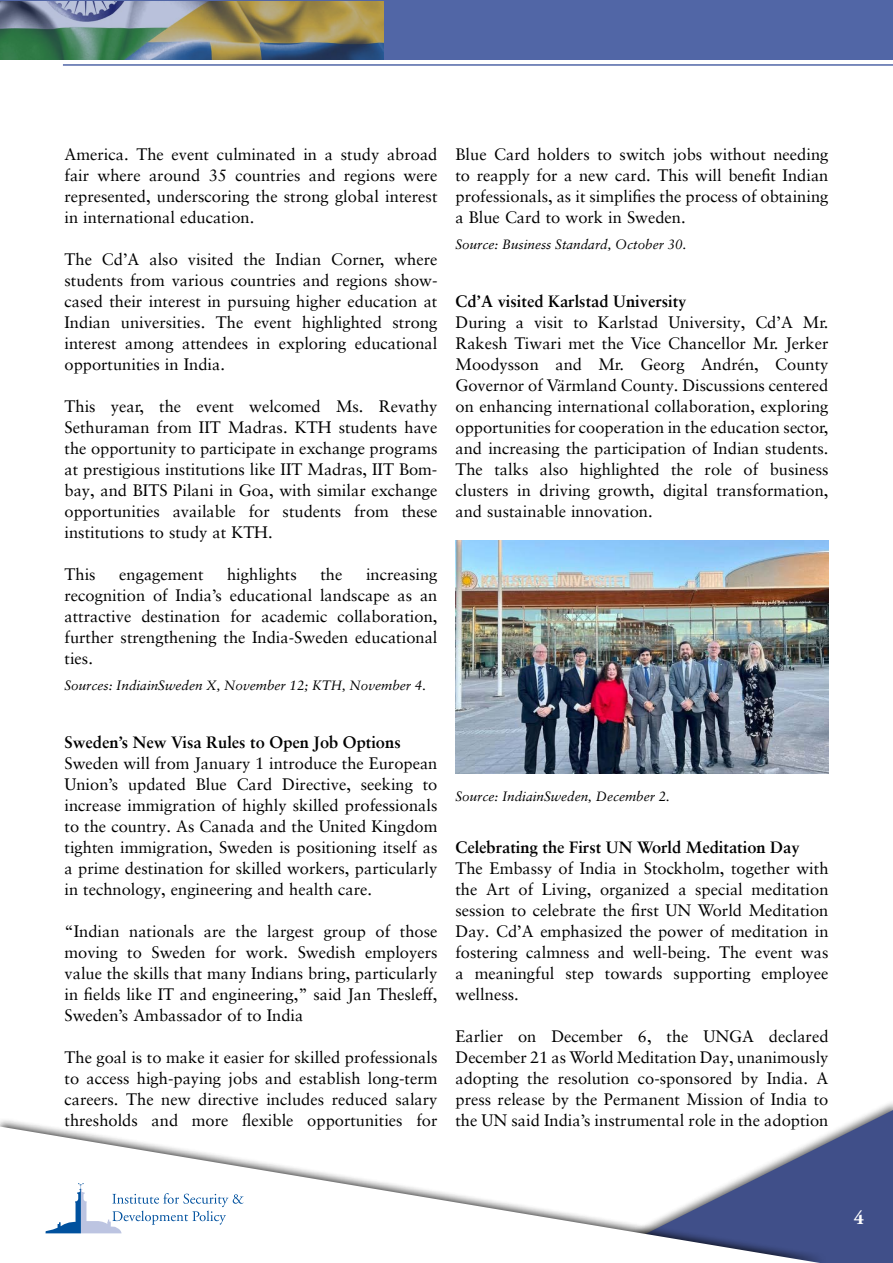
<style>
.page{position:relative;width:893px;height:1263px;background:#fff}
.page>*{position:absolute;margin:0;border:0;box-sizing:border-box;transform-origin:0 0}
.t1{font:700 19.5px "Adobe Garamond Pro";color:#fff}
.t2{font:16.5px/21px "Sabon";color:#000;text-align:justify}
.t3{font:700 16.5px "Sabon";color:#000}
.t4{font:italic 13.5px "Sabon";color:#000}
</style>
<div class="page">
<hr style="left:63px;top:64px;width:830px;height:2px;background:#5066a7">
<svg style="left:828px;top:1110px;width:65px;height:153px;background:#505e92"></svg>
<div style="left:0;top:1117px;width:828px;height:146px;background:#000;opacity:.75"></div>
<svg style="left:0;top:1126px;width:820px;height:137px"></svg>
<div style="left:0;top:0;width:893px;height:60px;background:#5166a6"></div>
<img style="left:0;top:2px;width:384px;height:58px">
<svg style="left:45px;top:1183px;width:199px;height:50px"></svg>
<img style="left:455px;top:540px;width:373px;height:233px">
<p class="t2" style="left:64px;top:143px;width:374px">America. The event culminated in a study abroad fair where around 35 countries and regions were represented, underscoring the strong global interest in international education.</p>
<p class="t2" style="left:64px;top:248px;width:374px">The Cd’A also visited the Indian Corner, where students from various countries and regions show&shy;cased their interest in pursuing higher education at Indian universities. The event highlighted strong interest among attendees in exploring educational opportunities in India.</p>
<p class="t2" style="left:64px;top:395px;width:374px">This year, the event welcomed Ms. Revathy Sethuraman from IIT Madras. KTH students have the opportunity to participate in exchange programs at prestigious institutions like IIT Madras, IIT Bom&shy;bay, and BITS Pilani in Goa, with similar exchange opportunities available for students from these institutions to study at KTH.</p>
<p class="t2" style="left:64px;top:563px;width:33px">This</p>
<p class="t2" style="left:119px;top:563px;width:86px">engagement</p>
<p class="t2" style="left:227px;top:563px;width:71px">highlights</p>
<p class="t2" style="left:320px;top:563px;width:23px">the</p>
<p class="t2" style="left:64px;top:563px;width:374px;text-indent:301px">increasing recognition of India’s educational landscape as an attractive destination for academic collaboration, further strengthening the India-Sweden educational ties.</p>
<p class="t4" style="left:64px;top:677px;width:363px">Sources: IndiainSweden X, November 12; KTH, November 4.</p>
<p class="t3" style="left:64px;top:732px;width:338px">Sweden’s New Visa Rules to Open Job Options</p>
<p class="t2" style="left:64px;top:752px;width:374px">Sweden will from January 1 introduce the European Union’s updated Blue Card Directive, seeking to increase immigration of highly skilled professionals to the country. As Canada and the United Kingdom tighten immigration, Sweden is positioning itself as a prime destination for skilled workers, particularly in technology, engineering and health care.</p>
<p class="t2" style="left:64px;top:920px;width:374px">“Indian nationals are the largest group of those moving to Sweden for work. Swedish employers value the skills that many Indians bring, particularly in fields like IT and engineering,” said Jan Thesleff, Sweden’s Ambassador of to India</p>
<p class="t2" style="left:64px;top:1046px;width:374px">The goal is to make it easier for skilled professionals to access high-paying jobs and establish long-term careers. The new directive includes reduced salary thresholds and more flexible opportunities for</p>
<p class="t2" style="left:455px;top:143px;width:374px">Blue Card holders to switch jobs without needing to reapply for a new card. This will benefit Indian professionals, as it simplifies the process of obtaining a Blue Card to work in Sweden.</p>
<p class="t4" style="left:455px;top:236px;width:233px">Source: Business Standard, October 30.</p>
<p class="t3" style="left:455px;top:291px;width:233px">Cd’A visited Karlstad University</p>
<p class="t2" style="left:455px;top:311px;width:374px">During a visit to Karlstad University, Cd’A Mr.<br>Rakesh Tiwari met the Vice Chancellor Mr. Jerker Moodysson and Mr. Georg Andrén, County Governor of Värmland County. Discussions centered on enhancing international collaboration, exploring opportunities for cooperation in the education sector, and increasing the participation of Indian students.<br>The talks also highlighted the role of business clusters in driving growth, digital transformation, and sustainable innovation.</p>
<p class="t4" style="left:455px;top:788px;width:216px">Source: IndiainSweden, December 2.</p>
<p class="t3" style="left:455px;top:837px;width:346px">Celebrating the First UN World Meditation Day</p>
<p class="t2" style="left:455px;top:857px;width:374px">The Embassy of India in Stockholm, together with the Art of Living, organized a special meditation session to celebrate the first UN World Meditation Day. Cd’A emphasized the power of meditation in fostering calmness and well-being. The event was a meaningful step towards supporting employee wellness.</p>
<p class="t2" style="left:455px;top:1025px;width:374px">Earlier on December 6, the UNGA declared December 21 as World Meditation Day, unanimously adopting the resolution co-sponsored by India. A press release by the Permanent Mission of India to the UN said India’s instrumental role in the adoption</p>
<p class="t1" style="left:854px;top:1206px;width:12px">4</p>
</div>
